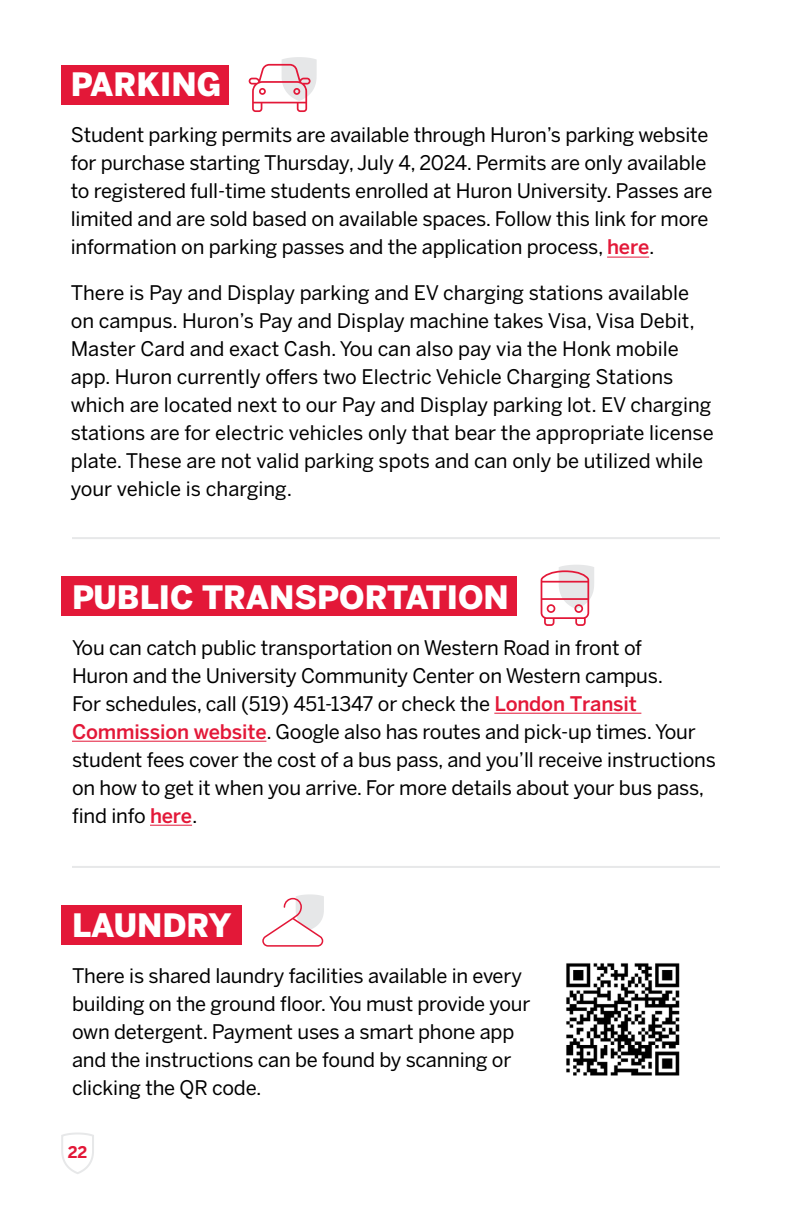
<style>
.page{position:relative;width:792px;height:1224px;background:#fff}
.page>*{position:absolute;margin:0;border:0;box-sizing:border-box;transform-origin:0 0}
.intro{font:900 32px "Benton Sans";color:#fff}
.intro-2{font:20px/28px "Benton Sans";letter-spacing:-.01em;color:#000}
.t1{font:700 16px "Benton Sans";color:#e31838}
.s1{font-weight:500;color:#e31838}
</style>
<div class="page">
<svg style="left:61px;top:1132px;width:33px;height:42px"></svg>
<div style="left:61px;top:65px;width:168px;height:39px;background:#e31838"></div>
<div style="left:61px;top:577px;width:456px;height:39px;background:#e31838"></div>
<div style="left:61px;top:906px;width:181px;height:39px;background:#e31838"></div>
<svg style="left:249px;top:57px;width:68px;height:55px"></svg>
<svg style="left:541px;top:565px;width:53px;height:61px"></svg>
<svg style="left:262px;top:894px;width:62px;height:53px"></svg>
<hr style="left:607px;top:257px;width:42px;height:1px;background:#e31838">
<hr style="left:72px;top:537px;width:648px;height:2px;background:#e7e8e9">
<hr style="left:72px;top:866px;width:648px;height:2px;background:#e7e8e9">
<hr style="left:494px;top:713px;width:147px;height:1px;background:#e31838">
<hr style="left:72px;top:741px;width:194px;height:1px;background:#e31838">
<hr style="left:150px;top:825px;width:42px;height:1px;background:#e31838">
<img style="left:566px;top:963px;width:114px;height:113px">
<p class="intro" style="left:71px;top:66px;width:152px">PARKING</p>
<p class="intro-2" style="left:71px;top:121px;width:643px">Student parking permits are available through Huron’s parking website for purchase starting Thursday, July 4, 2024. Permits are only available to registered full-time students enrolled at Huron University. Passes are limited and are sold based on available spaces. Follow this link for more information on parking passes and the application process, <span class="s1">here</span>.</p>
<p class="intro-2" style="left:71px;top:279px;width:644px">There is Pay and Display parking and EV charging stations available on campus. Huron’s Pay and Display machine takes Visa, Visa Debit, Master Card and exact Cash. You can also pay via the Honk mobile app. Huron currently offers two Electric Vehicle Charging Stations which are located next to our Pay and Display parking lot. EV charging stations are for electric vehicles only that bear the appropriate license plate. These are not valid parking spots and can only be utilized while your vehicle is charging.</p>
<p class="intro" style="left:72px;top:578px;width:438px">PUBLIC TRANSPORTATION</p>
<p class="intro-2" style="left:72px;top:633px;width:646px">You can catch public transportation on Western Road in front of<br>Huron and the University Community Center on Western campus.<br>For schedules, call (519) 451-1347 or check the <span class="s1">London Transit Commission website</span>. Google also has routes and pick-up times. Your student fees cover the cost of a bus pass, and you’ll receive instructions on how to get it when you arrive. For more details about your bus pass, find info <span class="s1">here</span>.</p>
<p class="intro" style="left:72px;top:906px;width:161px">LAUNDRY</p>
<p class="intro-2" style="left:72px;top:961px;width:460px">There is shared laundry facilities available in every building on the ground floor. You must provide your own detergent. Payment uses a smart phone app and the instructions can be found by scanning or clicking the QR code.</p>
<p class="t1" style="left:68px;top:1143px;width:21px">22</p>
</div>
